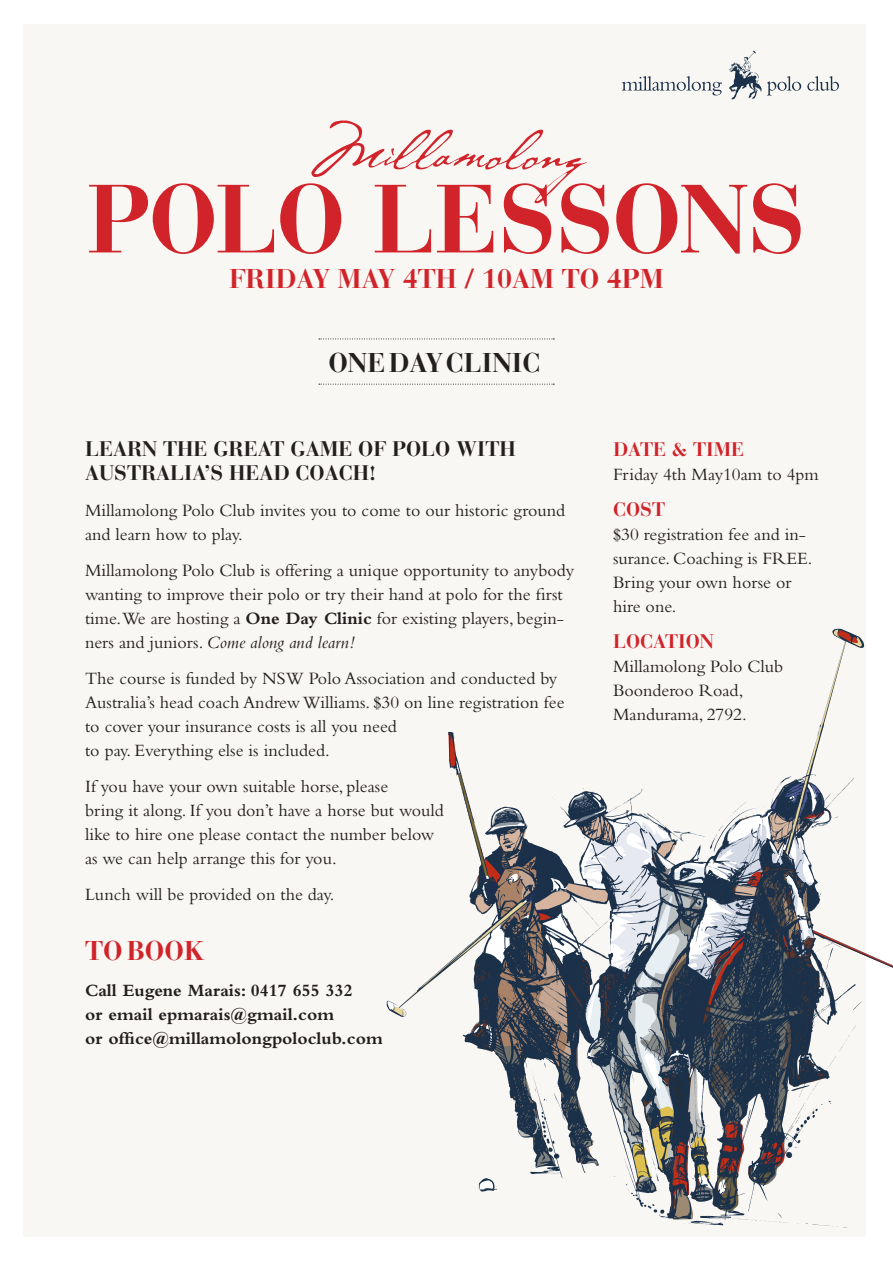
<style>
.page{position:relative;width:893px;height:1263px;background:#fff}
.page>*{position:absolute;margin:0;border:0;box-sizing:border-box;transform-origin:0 0}
.t1{font:700 96px "Bauer Bodoni";letter-spacing:-.02em;color:#d1232a}
.t2{font:54.6px "P22 Cezanne";color:#d1232a}
.t3{font:700 27px "Bauer Bodoni";color:#d1232a}
.t4{font:700 27px "Bauer Bodoni";color:#231f20}
.t5{font:700 21px "Bauer Bodoni";color:#231f20}
.t6{font:700 19.5px "Bauer Bodoni";color:#d1232a}
.t7{font:18px/24px "Bembo";color:#231f20}
.t8{font:700 18px/24px "Bembo";color:#231f20}
.s1{font-weight:700}
.s2{font-style:italic}
</style>
<div class="page">
<div style="left:23px;top:24px;width:842px;height:1212px;background:#f9f7f3"></div>
<svg style="left:387px;top:628px;width:479px;height:600px"></svg>
<svg style="left:457px;top:772px;width:436px;height:439px"></svg>
<svg style="left:622px;top:76px;width:100px;height:19px"></svg>
<svg style="left:729px;top:51px;width:72px;height:48px"></svg>
<svg style="left:807px;top:76px;width:32px;height:15px"></svg>
<svg style="left:319px;top:339px;width:235px;height:1px"></svg>
<svg style="left:319px;top:384px;width:235px;height:1px"></svg>
<h2 class="t2" style="left:309px;top:115px;width:310px">Millamolong</h2>
<h1 class="t1" style="left:87px;top:161px;width:721px">POLO LESSONS</h1>
<h3 class="t3" style="left:229px;top:262px;width:436px">FRIDAY MAY 4TH / 10AM TO 4PM</h3>
<h3 class="t4" style="left:328px;top:347px;width:213px">ONE DAY CLINIC</h3>
<p class="t5" style="left:85px;top:436px;width:30px">LEARN</p>
<p class="t5" style="left:163px;top:436px;width:16px">THE</p>
<p class="t5" style="left:213px;top:436px;width:30px">GREAT</p>
<p class="t5" style="left:290px;top:436px;width:32px">GAME</p>
<p class="t5" style="left:358px;top:436px;width:64px">OF POLO</p>
<p class="t5" style="left:456px;top:436px;width:35px">WITH</p>
<p class="t5" style="left:85px;top:460px;width:44px">AUSTRALIA</p>
<p class="t5" style="left:205px;top:460px;width:57px">’S HEAD</p>
<p class="t5" style="left:296px;top:460px;width:30px">COACH</p>
<p class="t5" style="left:369px;top:460px;width:9px">!</p>
<p class="t7" style="left:85px;top:498px;width:482px">Millamolong Polo Club invites you to come to our historic ground and learn how to play.</p>
<p class="t7" style="left:85px;top:558px;width:491px">Millamolong Polo Club is offering a unique opportunity to anybody wanting to improve their polo or try their hand at polo for the first time.We are hosting a <span class="s1">One Day Clinic</span> for existing players, begin&shy;ners and juniors. <span class="s2">Come along and learn!</span></p>
<p class="t7" style="left:85px;top:666px;width:481px">The course is funded by NSW Polo Association and conducted by Australia’s head coach Andrew Williams. $30 on line registration fee to cover your insurance costs is all you need<br>to pay. Everything else is included.</p>
<p class="t7" style="left:85px;top:774px;width:360px">If you have your own suitable horse, please<br>bring it along. If you don’t have a horse but would like to hire one please contact the number below as we can help arrange this for you.</p>
<p class="t7" style="left:85px;top:882px;width:251px">Lunch will be provided on the day.</p>
<h3 class="t3" style="left:85px;top:934px;width:121px">TO BOOK</h3>
<p class="t8" style="left:85px;top:978px;width:299px">Call Eugene Marais: 0417 655 332<br>or email epmarais@gmail.com<br>or office@millamolongpoloclub.com</p>
<p class="t6" style="left:613px;top:438px;width:133px">DATE &amp; TIME</p>
<p class="t7" style="left:613px;top:462px;width:207px">Friday 4th May10am to 4pm</p>
<p class="t6" style="left:613px;top:498px;width:54px">COST</p>
<p class="t7" style="left:613px;top:522px;width:201px">$30 registration fee and in&shy;surance. Coaching is FREE.<br>Bring your own horse or hire one.</p>
<p class="t6" style="left:613px;top:630px;width:102px">LOCATION</p>
<p class="t7" style="left:613px;top:654px;width:172px">Millamolong Polo Club<br>Boonderoo Road,<br>Mandurama, 2792.</p>
</div>
